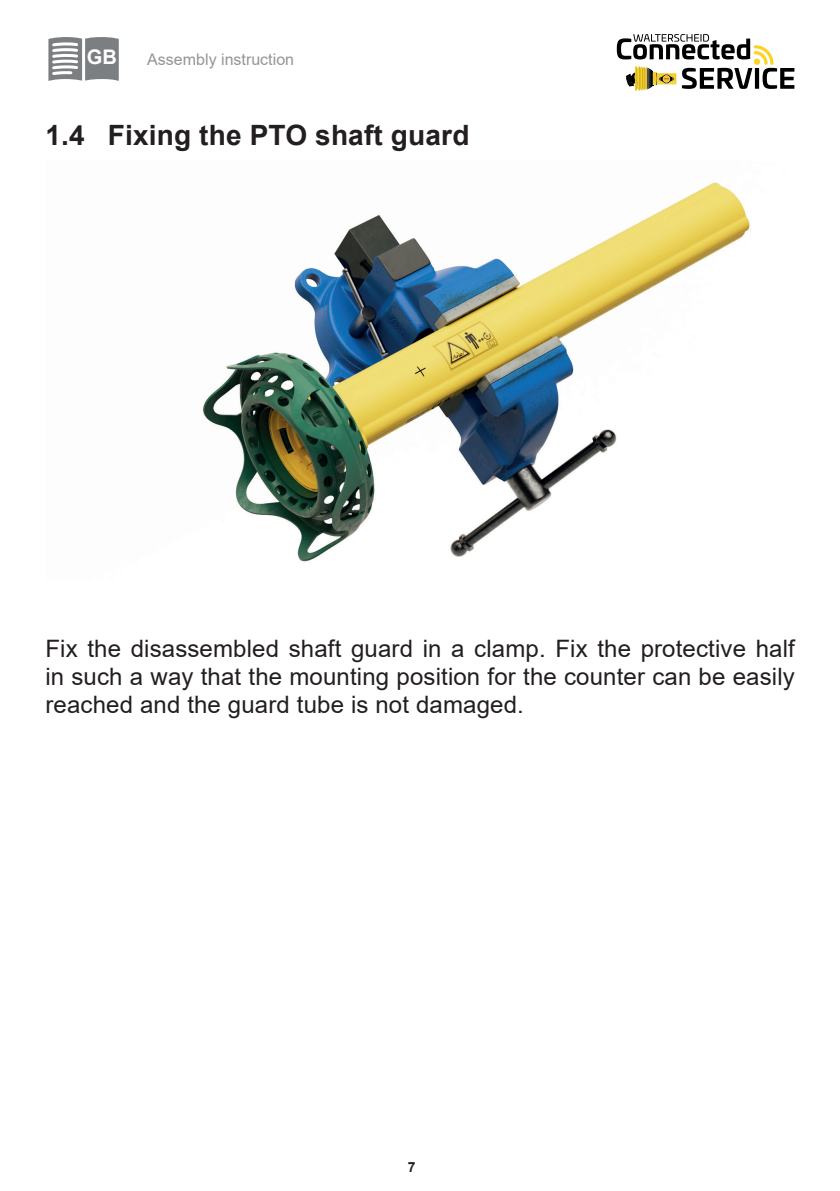
<style>
.page{position:relative;width:840px;height:1191px;background:#fff}
.page>*{position:absolute;margin:0;border:0;box-sizing:border-box;transform-origin:0 0}
.t1{font:700 28px "Arial";letter-spacing:.005em;color:#231f20}
.t2{font:24px/28px "Arial";letter-spacing:.005em;color:#231f20;text-align:justify}
.t3{font:700 20px "Arial";color:#fff}
.t4{font:16px "Arial";color:#939598}
.t5{font:700 14px "Arial";color:#231f20}
</style>
<div class="page">
<svg style="left:48px;top:37px;width:71px;height:44px"></svg>
<img style="left:634px;top:89px;width:12px;height:2px">
<svg style="left:616px;top:34px;width:178px;height:55px"></svg>
<img style="left:203px;top:182px;width:547px;height:380px">
<p class="t3" style="left:87px;top:43px;width:32px">GB</p>
<p class="t4" style="left:147px;top:48px;width:148px">Assembly instruction</p>
<p class="t1" style="left:45px;top:116px;width:425px">1.4 Fixing the PTO shaft guard</p>
<p class="t2" style="left:45px;top:634px;width:750px">Fix the disassembled shaft guard in a clamp. Fix the protective half in such a way that the mounting position for the counter can be easily reached and the guard tube is not damaged.</p>
<p class="t5" style="left:407px;top:1156px;width:9px">7</p>
</div>
